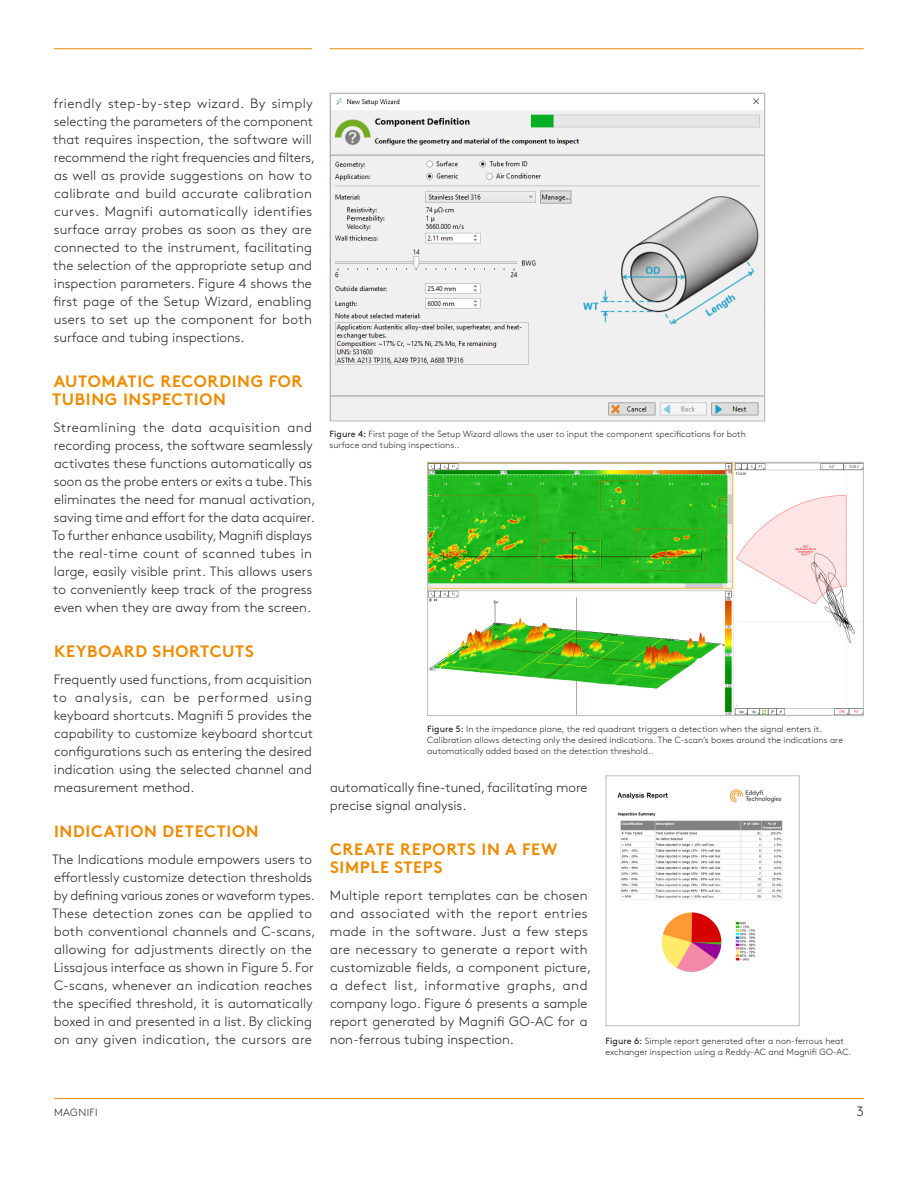
<style>
.page{position:relative;width:918px;height:1188px;background:#fff}
.page>*{position:absolute;margin:0;border:0;box-sizing:border-box;transform-origin:0 0}
.SH01_-_11__cap__oran{font:700 16.5px/18px "Brown Std";letter-spacing:.04em;color:#ed8b00}
.B01_-_X-ind__0p6{font:300 13.5px/18px "Brown Std";color:#27251f}
.t1{font:300 10.5px "Brown Std";letter-spacing:.04em;color:#27251f}
.C02_-_Légende-02{font:300 9px/11.2px "Brown Std";color:#27251f}
.s1{font-weight:400}
</style>
<div class="page">
<img style="left:332px;top:98px;width:431px;height:321px">
<div style="left:330px;top:93px;width:435px;height:328px;border:1px solid #bbbcbc"></div>
<img style="left:429px;top:464px;width:433px;height:250px">
<div style="left:427px;top:462px;width:437px;height:254px;border:1px solid #bbbcbc"></div>
<img style="left:617px;top:789px;width:166px;height:183px">
<div style="left:606px;top:775px;width:194px;height:251px;border:1px solid #bbbcbc"></div>
<hr style="left:54px;top:48px;width:258px;height:1px;background:#ed8b00">
<hr style="left:330px;top:48px;width:534px;height:1px;background:#ed8b00">
<hr style="left:54px;top:1098px;width:810px;height:1px;background:#ed8b00">
<p class="B01_-_X-ind__0p6" style="left:53px;top:95px;width:264px">friendly step-by-step wizard. By simply selecting the parameters of the component that requires inspection, the software will recommend the right frequencies and filters, as well as provide suggestions on how to calibrate and build accurate calibration curves. Magnifi automatically identifies surface array probes as soon as they are connected to the instrument, facilitating the selection of the appropriate setup and inspection parameters. Figure 4 shows the first page of the Setup Wizard, enabling users to set up the component for both surface and tubing inspections.</p>
<p class="SH01_-_11__cap__oran" style="left:52px;top:372px;width:252px">AUTOMATIC RECORDING FOR<br>TUBING INSPECTION</p>
<p class="B01_-_X-ind__0p6" style="left:52px;top:419px;width:265px">Streamlining the data acquisition and recording process, the software seamlessly activates these functions automatically as soon as the probe enters or exits a tube. This eliminates the need for manual activation, saving time and effort for the data acquirer.<br>To further enhance usability, Magnifi displays the real-time count of scanned tubes in large, easily visible print. This allows users to conveniently keep track of the progress even when they are away from the screen.</p>
<p class="SH01_-_11__cap__oran" style="left:54px;top:642px;width:201px">KEYBOARD SHORTCUTS</p>
<p class="B01_-_X-ind__0p6" style="left:53px;top:671px;width:262px;text-align:justify">Frequently used functions, from acquisition to analysis, can be performed using keyboard shortcuts. Magnifi 5 provides the capability to customize keyboard shortcut configurations such as entering the desired indication using the selected channel and measurement method.</p>
<p class="SH01_-_11__cap__oran" style="left:54px;top:822px;width:206px">INDICATION DETECTION</p>
<p class="B01_-_X-ind__0p6" style="left:52px;top:851px;width:265px">The Indications module empowers users to effortlessly customize detection thresholds by defining various zones or waveform types.<br>These detection zones can be applied to both conventional channels and C-scans, allowing for adjustments directly on the Lissajous interface as shown in Figure 5. For C-scans, whenever an indication reaches the specified threshold, it is automatically boxed in and presented in a list. By clicking on any given indication, the cursors are</p>
<p class="C02_-_Légende-02" style="left:330px;top:429px;width:418px"><span class="s1">Figure 4:</span> First page of the Setup Wizard allows the user to input the component specifications for both surface and tubing inspections..</p>
<p class="C02_-_Légende-02" style="left:427px;top:723px;width:417px"><span class="s1">Figure 5:</span> In the impedance plane, the red quadrant triggers a detection when the signal enters it.<br>Calibration allows detecting only the desired indications. The C-scan’s boxes around the indications are automatically added based on the detection threshold..</p>
<p class="B01_-_X-ind__0p6" style="left:330px;top:779px;width:259px">automatically fine-tuned, facilitating more precise signal analysis.</p>
<p class="SH01_-_11__cap__oran" style="left:330px;top:840px;width:229px">CREATE REPORTS IN A FEW<br>SIMPLE STEPS</p>
<p class="B01_-_X-ind__0p6" style="left:330px;top:887px;width:263px">Multiple report templates can be chosen and associated with the report entries made in the software. Just a few steps are necessary to generate a report with customizable fields, a component picture, a defect list, informative graphs, and company logo. Figure 6 presents a sample report generated by Magnifi GO-AC for a non-ferrous tubing inspection.</p>
<p class="C02_-_Légende-02" style="left:606px;top:1035px;width:247px"><span class="s1">Figure 6:</span> Simple report generated after a non-ferrous heat exchanger inspection using a Reddy-AC and Magnifi GO-AC.</p>
<p class="t1" style="left:54px;top:1106px;width:45px">MAGNIFI</p>
<p class="B01_-_X-ind__0p6" style="left:857px;top:1103px;width:9px">3</p>
</div>
